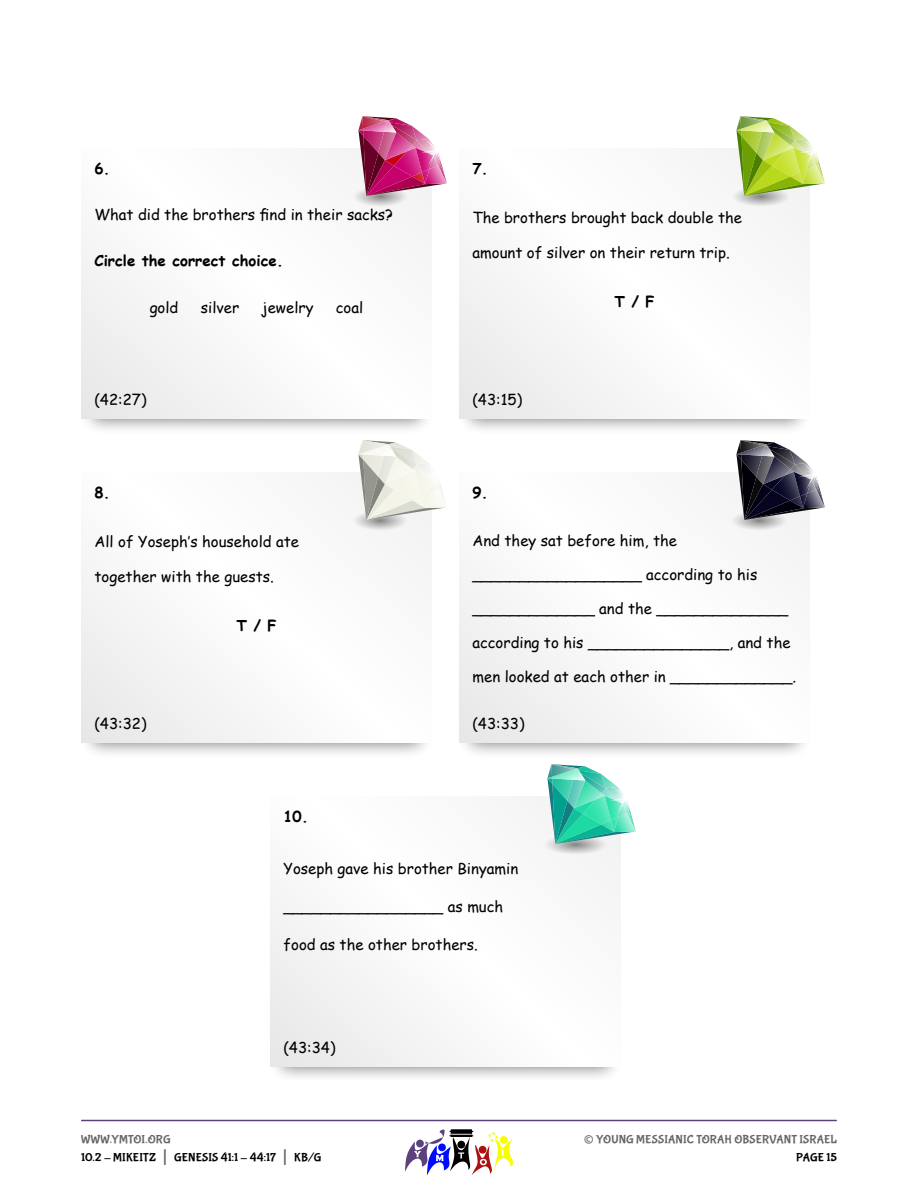
<style>
.page{position:relative;width:918px;height:1188px;background:#fff}
.page>*{position:absolute;margin:0;border:0;box-sizing:border-box;transform-origin:0 0}
.t1{font:27px "Bubblegum Sans";color:#666}
.t2{font:15px "Comic Sans MS";color:#000}
.t3{font:700 15px "Comic Sans MS";color:#000}
.t4{font:12px/18px "Bubblegum Sans";letter-spacing:.01em;color:#000}
.t5{font:12px "Bubblegum Sans";letter-spacing:.01em;color:#666}
.s1{color:#666}
.s2{font-size:21px;color:#666}
</style>
<div class="page">
<hr style="left:82px;top:1120px;width:754px;height:1px;background:#59417c">
<svg style="left:405px;top:1129px;width:108px;height:46px"></svg>
<div style="left:81px;top:282px;width:353px;height:153px;background:#000;opacity:.5"></div>
<div style="left:81px;top:606px;width:353px;height:153px;background:#000;opacity:.5"></div>
<div style="left:268px;top:930px;width:355px;height:150px;background:#000;opacity:.5"></div>
<div style="left:457px;top:282px;width:355px;height:153px;background:#000;opacity:.5"></div>
<div style="left:457px;top:606px;width:355px;height:153px;background:#000;opacity:.5"></div>
<div style="left:81px;top:148px;width:351px;height:270px;background:#fafafa"></div>
<div style="left:81px;top:472px;width:351px;height:270px;background:#fafafa"></div>
<div style="left:270px;top:796px;width:351px;height:270px;background:#fafafa"></div>
<div style="left:459px;top:148px;width:351px;height:270px;background:#fafafa"></div>
<div style="left:459px;top:472px;width:351px;height:270px;background:#fafafa"></div>
<svg style="left:546px;top:764px;width:90px;height:90px"></svg>
<svg style="left:734px;top:116px;width:91px;height:90px"></svg>
<svg style="left:733px;top:440px;width:92px;height:90px"></svg>
<svg style="left:355px;top:116px;width:92px;height:90px"></svg>
<svg style="left:355px;top:440px;width:91px;height:90px"></svg>
<p class="t3" style="left:94px;top:157px;width:11px">6</p>
<p class="t2" style="left:94px;top:204px;width:300px">What did the brothers find in their sacks?</p>
<p class="t3" style="left:94px;top:250px;width:184px">Circle the correct choice</p>
<p class="t2" style="left:150px;top:296px;width:30px">gold</p>
<p class="t2" style="left:201px;top:296px;width:40px">silver</p>
<p class="t2" style="left:262px;top:296px;width:53px">jewelry</p>
<p class="t2" style="left:336px;top:296px;width:29px">coal</p>
<p class="t3" style="left:472px;top:157px;width:11px">7</p>
<p class="t2" style="left:472px;top:206px;width:271px">The brothers brought back double the</p>
<p class="t2" style="left:472px;top:242px;width:259px">amount of silver on their return trip.</p>
<p class="t3" style="left:614px;top:291px;width:42px">T / F</p>
<p class="t2" style="left:94px;top:388px;width:54px">(42:27)</p>
<p class="t2" style="left:472px;top:388px;width:51px">(43:15)</p>
<p class="t3" style="left:94px;top:481px;width:11px">8</p>
<p class="t2" style="left:94px;top:530px;width:206px">All of Yoseph’s household ate</p>
<p class="t2" style="left:94px;top:566px;width:181px">together with the guests.</p>
<p class="t3" style="left:236px;top:615px;width:42px">T / F</p>
<p class="t2" style="left:94px;top:712px;width:54px">(43:32)</p>
<p class="t3" style="left:472px;top:481px;width:11px">9</p>
<p class="t2" style="left:472px;top:529px;width:206px">And they sat before him, the</p>
<p class="t2" style="left:472px;top:563px;width:286px">__________________ according to his</p>
<p class="t2" style="left:472px;top:597px;width:317px">_____________ and the ______________</p>
<p class="t2" style="left:472px;top:631px;width:320px">according to his _______________, and the</p>
<p class="t2" style="left:472px;top:665px;width:325px">men looked at each other in _____________.</p>
<p class="t2" style="left:472px;top:712px;width:54px">(43:33)</p>
<p class="t3" style="left:284px;top:805px;width:20px">10</p>
<p class="t2" style="left:284px;top:857px;width:236px">Yoseph gave his brother Binyamin</p>
<p class="t2" style="left:284px;top:895px;width:221px">_________________ as much</p>
<p class="t2" style="left:284px;top:933px;width:196px">food as the other brothers.</p>
<p class="t2" style="left:284px;top:1036px;width:54px">(43:34)</p>
<p class="t4" style="left:81px;top:1131px;width:242px"><span class="s1">WWW.YMTOI.ORG<br></span>10.2 - MIKEITZ <span class="s2">|</span> GENESIS 41:1 - 44:17 <span class="s2">|</span> KB/G</p>
<h1 class="t1" style="left:584px;top:1124px;width:12px">©</h1>
<p class="t5" style="left:596px;top:1133px;width:242px">YOUNG MESSIANIC TORAH OBSERVANT ISRAEL</p>
<p class="t4" style="left:796px;top:1149px;width:42px">PAGE 15</p>
</div>
